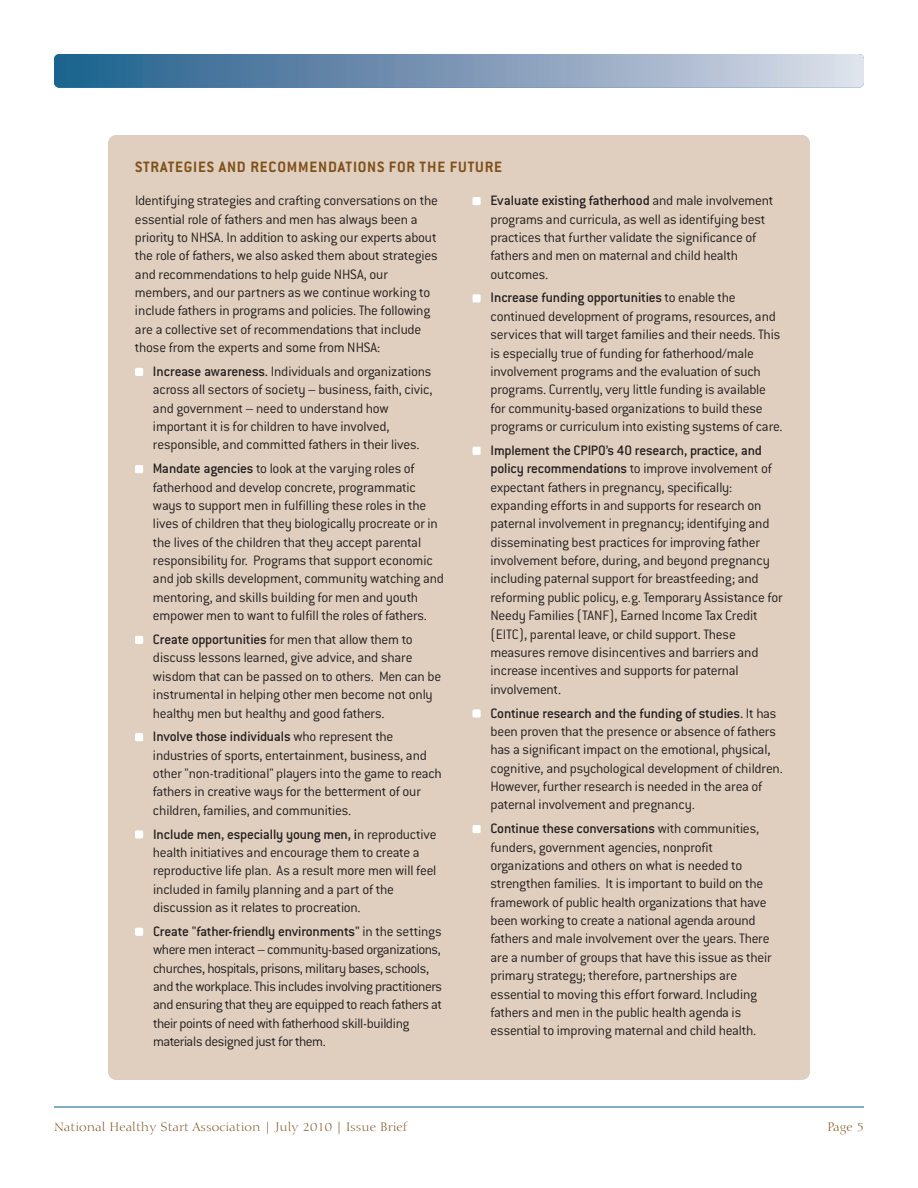
<style>
.page{position:relative;width:918px;height:1188px;background:#fff}
.page>*{position:absolute;margin:0;border:0;box-sizing:border-box;transform-origin:0 0}
.t1{font:700 16.5px "Conduit ITC";letter-spacing:.05em;color:#7f511b}
.t2{font:300 15px/18.5px "Conduit ITC";letter-spacing:-.015em;color:#231f20}
.t3{font:12px "Calligraphic 810 BT";color:#7f511b}
.s1{font-weight:500}
</style>
<div class="page">
<div style="left:54px;top:54px;width:810px;height:34px;background:linear-gradient(to right,#1e5c89,#dddbe7);border-radius:5px"></div>
<hr style="left:54px;top:1106px;width:810px;height:2px;background:#5996b0">
<div style="left:108px;top:135px;width:702px;height:945px;background:#e0cfbe;border-radius:8px"></div>
<div style="left:472px;top:825px;width:9px;height:8px;background:#fff;border-radius:2px"></div>
<div style="left:472px;top:709px;width:9px;height:9px;background:#fff;border-radius:2px"></div>
<div style="left:472px;top:447px;width:9px;height:8px;background:#fff;border-radius:2px"></div>
<div style="left:472px;top:294px;width:9px;height:8px;background:#fff;border-radius:2px"></div>
<div style="left:472px;top:197px;width:9px;height:8px;background:#fff;border-radius:2px"></div>
<div style="left:135px;top:928px;width:8px;height:8px;background:#fff;border-radius:2px"></div>
<div style="left:135px;top:830px;width:8px;height:9px;background:#fff;border-radius:2px"></div>
<div style="left:135px;top:733px;width:8px;height:8px;background:#fff;border-radius:2px"></div>
<div style="left:135px;top:636px;width:8px;height:8px;background:#fff;border-radius:2px"></div>
<div style="left:135px;top:465px;width:8px;height:8px;background:#fff;border-radius:2px"></div>
<div style="left:135px;top:368px;width:8px;height:8px;background:#fff;border-radius:2px"></div>
<p class="t1" style="left:135px;top:162px;width:369px">STRATEGIES AND RECOMMENDATIONS FOR THE FUTURE</p>
<p class="t2" style="left:135px;top:193px;width:304px">Identifying strategies and crafting conversations on the essential role of fathers and men has always been a priority to NHSA. In addition to asking our experts about the role of fathers, we also asked them about strategies and recommendations to help guide NHSA, our members, and our partners as we continue working to include fathers in programs and policies. The following are a collective set of recommendations that include those from the experts and some from NHSA:</p>
<p class="t2" style="left:153px;top:364px;width:281px"><span class="s1">Increase awareness.</span> Individuals and organizations across all sectors of society – business, faith, civic, and government – need to understand how important it is for children to have involved, responsible, and committed fathers in their lives.</p>
<p class="t2" style="left:153px;top:461px;width:293px"><span class="s1">Mandate agencies</span> to look at the varying roles of fatherhood and develop concrete, programmatic ways to support men in fulfilling these roles in the lives of children that they biologically procreate or in the lives of the children that they accept parental responsibility for. Programs that support economic and job skills development, community watching and mentoring, and skills building for men and youth empower men to want to fulfill the roles of fathers.</p>
<p class="t2" style="left:153px;top:632px;width:290px"><span class="s1">Create opportunities</span> for men that allow them to discuss lessons learned, give advice, and share wisdom that can be passed on to others. Men can be instrumental in helping other men become not only healthy men but healthy and good fathers.</p>
<p class="t2" style="left:153px;top:729px;width:290px"><span class="s1">Involve those individuals</span> who represent the industries of sports, entertainment, business, and other "non-traditional" players into the game to reach fathers in creative ways for the betterment of our children, families, and communities.</p>
<p class="t2" style="left:153px;top:826px;width:285px"><span class="s1">Include men, especially young men, i</span>n reproductive health initiatives and encourage them to create a reproductive life plan. As a result more men will feel included in family planning and a part of the discussion as it relates to procreation.</p>
<p class="t2" style="left:153px;top:924px;width:291px"><span class="s1">Create "father-friendly environments"</span> in the settings where men interact – community-based organizations, churches, hospitals, prisons, military bases, schools, and the workplace. This includes involving practitioners and ensuring that they are equipped to reach fathers at their points of need with fatherhood skill-building materials designed just for them.</p>
<p class="t2" style="left:491px;top:193px;width:285px"><span class="s1">Evaluate existing fatherhood</span> and male involvement programs and curricula, as well as identifying best practices that further validate the significance of fathers and men on maternal and child health outcomes.</p>
<p class="t2" style="left:491px;top:290px;width:294px"><span class="s1">Increase funding opportunities</span> to enable the continued development of programs, resources, and services that will target families and their needs. This is especially true of funding for fatherhood/male involvement programs and the evaluation of such programs. Currently, very little funding is available for community-based organizations to build these programs or curriculum into existing systems of care.</p>
<p class="t2" style="left:491px;top:443px;width:294px"><span class="s1">Implement the CPIPO’s 40 research, practice, and policy recommendations</span> to improve involvement of expectant fathers in pregnancy, specifically: expanding efforts in and supports for research on paternal involvement in pregnancy; identifying and disseminating best practices for improving father involvement before, during, and beyond pregnancy including paternal support for breastfeeding; and reforming public policy, e.g. Temporary Assistance for Needy Families (TANF), Earned Income Tax Credit (EITC), parental leave, or child support. These measures remove disincentives and barriers and increase incentives and supports for paternal involvement.</p>
<p class="t2" style="left:491px;top:705px;width:294px"><span class="s1">Continue research and the funding of studies.</span> It has been proven that the presence or absence of fathers has a significant impact on the emotional, physical, cognitive, and psychological development of children.<br>However, further research is needed in the area of paternal involvement and pregnancy.</p>
<p class="t2" style="left:490px;top:821px;width:283px"><span class="s1">Continue these conversations</span> with communities, funders, government agencies, nonprofit organizations and others on what is needed to strengthen families. It is important to build on the framework of public health organizations that have been working to create a national agenda around fathers and male involvement over the years. There are a number of groups that have this issue as their primary strategy; therefore, partnerships are essential to moving this effort forward. Including fathers and men in the public health agenda is essential to improving maternal and child health.</p>
<p class="t3" style="left:54px;top:1122px;width:355px">National Healthy Start Association | July 2010 | Issue Brief</p>
<p class="t3" style="left:828px;top:1122px;width:38px">Page 5</p>
</div>
